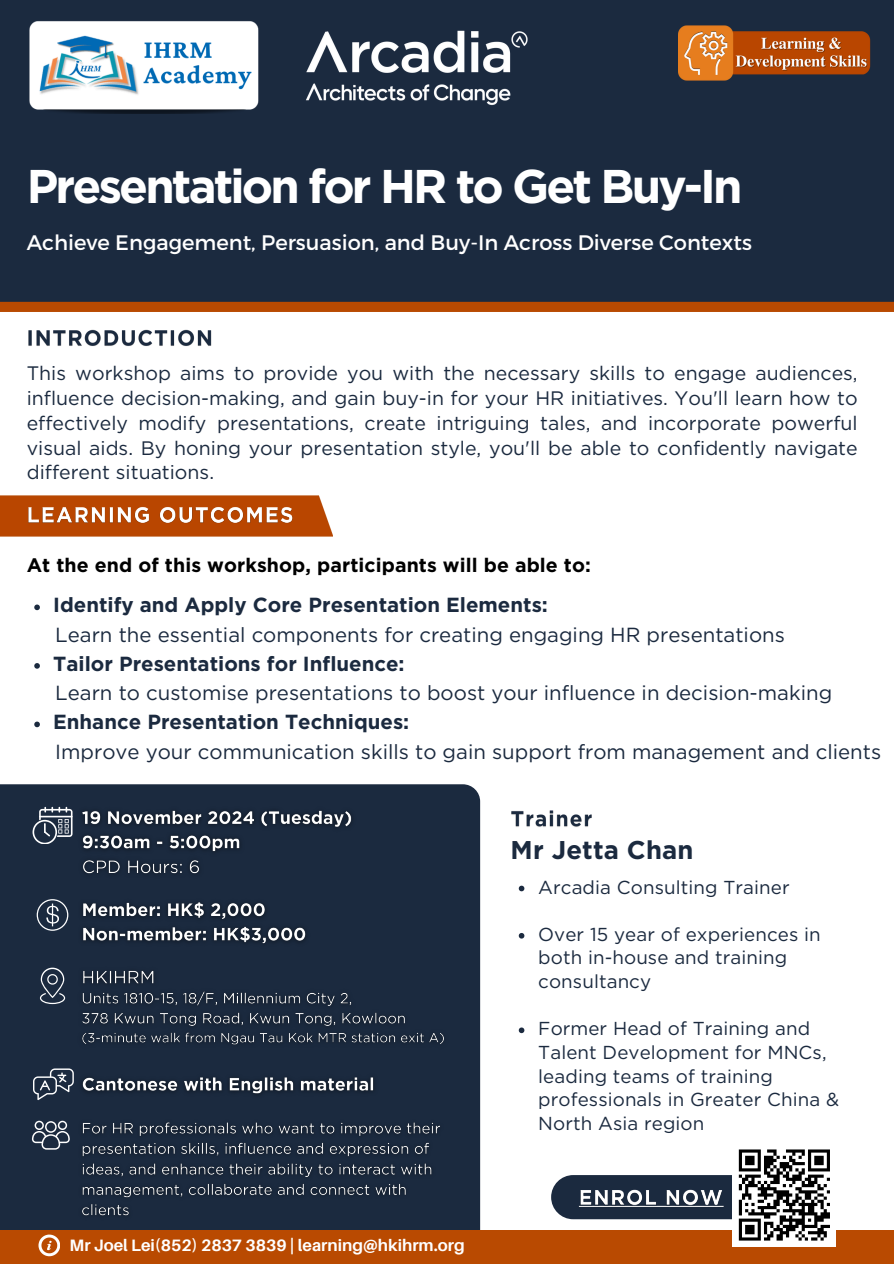
<style>
.page{position:relative;width:894px;height:1264px;background:#fff}
.page>*{position:absolute;margin:0;border:0;box-sizing:border-box;transform-origin:0 0}
.t1{font:700 47.25px "Gotham";letter-spacing:-.06em;color:#fff}
.t2{font:700 25.65px "Gotham";letter-spacing:.005em;color:#1b2a3f}
.t3{font:21px "Montserrat";color:#fff}
.t4{font:20.4px "Gotham";color:#1b2a3f}
.t5{font:700 20.4px "Gotham";color:#1b2a3f}
.t6{font:19.5px/24.8px "Gotham";color:#1b2a3f;text-align:justify}
.t7{font:700 19.5px "Gotham";letter-spacing:.005em;color:#000}
.t8{font:18.75px/23.7px "Gotham";letter-spacing:.005em;color:#1b2a3f}
.t9{font:700 16.5px "Aileron";color:#fff}
</style>
<div class="page">
<div style="left:0;top:0;width:893px;height:307px;background:#1b2a3f"></div>
<div style="left:0;top:784px;width:480px;height:446px;background:#1b2a3f"></div>
<div style="left:0;top:1230px;width:893px;height:33px;background:#b94a01"></div>
<div style="left:0;top:302px;width:893px;height:10px;background:#b94a01"></div>
<img style="left:29px;top:21px;width:230px;height:92px">
<div style="left:551px;top:1174px;width:227px;height:45px;background:#1b2a3f;border-radius:22px"></div>
<svg style="left:33px;top:1068px;width:40px;height:31px"></svg>
<img style="left:73px;top:1068px;width:309px;height:35px">
<svg style="left:32px;top:1120px;width:38px;height:29px"></svg>
<img style="left:75px;top:1115px;width:372px;height:109px">
<svg style="left:37px;top:899px;width:31px;height:31px"></svg>
<img style="left:75px;top:893px;width:239px;height:60px">
<svg style="left:33px;top:806px;width:39px;height:38px"></svg>
<img style="left:73px;top:801px;width:287px;height:82px">
<svg style="left:40px;top:967px;width:25px;height:37px"></svg>
<img style="left:74px;top:962px;width:378px;height:91px">
<img style="left:678px;top:25px;width:192px;height:56px">
<svg style="left:518px;top:885px;width:6px;height:6px"></svg>
<svg style="left:518px;top:933px;width:6px;height:5px"></svg>
<svg style="left:518px;top:1027px;width:6px;height:6px"></svg>
<img style="left:0;top:495px;width:333px;height:42px">
<img style="left:25px;top:503px;width:271px;height:25px">
<svg style="left:39px;top:1234px;width:21px;height:23px"></svg>
<div style="left:732px;top:1143px;width:104px;height:103px;background:#fff"></div>
<svg style="left:738px;top:1149px;width:92px;height:92px"></svg>
<img style="left:306px;top:30px;width:222px;height:76px">
<img style="left:28px;top:329px;width:184px;height:17px">
<img style="left:578px;top:1189px;width:146px;height:18px">
<svg style="left:34px;top:604px;width:6px;height:6px"></svg>
<svg style="left:34px;top:663px;width:6px;height:5px"></svg>
<svg style="left:34px;top:721px;width:6px;height:6px"></svg>
<img style="left:511px;top:810px;width:81px;height:17px">
<p class="t1" style="left:27px;top:157px;width:717px">Presentation for HR to Get Buy-In</p>
<p class="t3" style="left:27px;top:229px;width:726px">Achieve Engagement, Persuasion, and Buy-In Across Diverse Contexts</p>
<h4 class="t6" style="left:27px;top:361px;width:832px">This workshop aims to provide you with the necessary skills to engage audiences, influence decision-making, and gain buy-in for your HR initiatives. You'll learn how to effectively modify presentations, create intriguing tales, and incorporate powerful visual aids. By honing your presentation style, you'll be able to confidently navigate different situations.</h4>
<p class="t7" style="left:27px;top:553px;width:565px">At the end of this workshop, participants will be able to:</p>
<h5 class="t5" style="left:53px;top:593px;width:496px">Identify and Apply Core Presentation Elements:</h5>
<p class="t4" style="left:55px;top:622px;width:731px">Learn the essential components for creating engaging HR presentations</p>
<h5 class="t5" style="left:53px;top:651px;width:353px">Tailor Presentations for Influence:</h5>
<p class="t4" style="left:55px;top:680px;width:778px">Learn to customise presentations to boost your influence in decision-making</p>
<h5 class="t5" style="left:53px;top:710px;width:357px">Enhance Presentation Techniques:</h5>
<p class="t4" style="left:55px;top:739px;width:827px">Improve your communication skills to gain support from management and clients</p>
<p class="t2" style="left:510px;top:834px;width:184px">Mr Jetta Chan</p>
<p class="t9" style="left:70px;top:1235px;width:396px">Mr Joel Lei(852) 2837 3839 | learning@hkihrm.org</p>
<p class="t8" style="left:538px;top:875px;width:253px">Arcadia Consulting Trainer</p>
<h1 class="t8" style="left:538px;top:922px;width:284px">Over 15 year of experiences in both in-house and training consultancy</h1>
<h5 class="t8" style="left:538px;top:1016px;width:302px">Former Head of Training and<br>Talent Development for MNCs, leading teams of training professionals in Greater China &amp;<br>North Asia region</h5>
</div>
